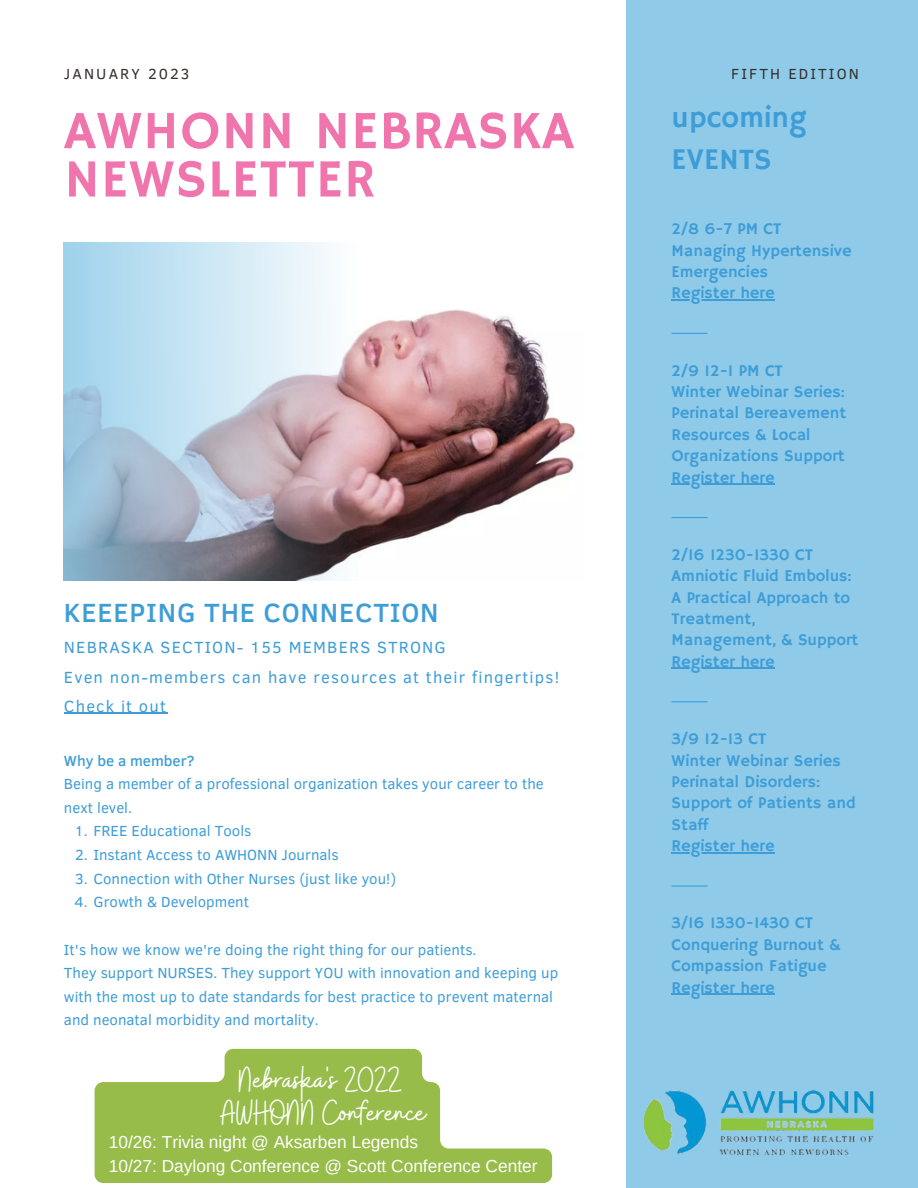
<style>
.page{position:relative;width:918px;height:1188px;background:#fff}
.page>*{position:absolute;margin:0;border:0;box-sizing:border-box;transform-origin:0 0}
.t1{font:54px/48.3px "Hammersmith One";letter-spacing:.02em;color:#f175ad}
.t2{font:35.55px/33.2px "Buffalo";color:#fff;text-align:center}
.t3{font:30px/41.7px "Hammersmith One";color:#3e9dd7}
.t4{font:500 27px "Clear Sans";letter-spacing:.03em;color:#3e9dd7}
.t5{font:17.4px/23.1px "Arimo";color:#fff}
.t6{font:16.5px/21.3px "Hammersmith One";color:#3e9dd7}
.t7{font:16.5px/29.2px "Clear Sans";letter-spacing:.07em;color:#3e9dd7}
.t8{font:15px/23.7px "Clear Sans";color:#3e9dd7}
.t9{font:15px "Clear Sans";letter-spacing:.14em;color:#37312d}
.t10{font:500 15px "Clear Sans";color:#3e9dd7}
</style>
<div class="page">
<div style="left:626px;top:0;width:292px;height:1188px;background:#8fcbe9"></div>
<hr style="left:672px;top:333px;width:36px;height:1px;background:#3e9dd7">
<hr style="left:672px;top:885px;width:36px;height:2px;background:#3e9dd7">
<hr style="left:672px;top:517px;width:36px;height:1px;background:#3e9dd7">
<hr style="left:672px;top:701px;width:36px;height:1px;background:#3e9dd7">
<hr style="left:672px;top:299px;width:103px;height:2px;background:#3e9dd7">
<hr style="left:672px;top:484px;width:103px;height:1px;background:#3e9dd7">
<hr style="left:672px;top:668px;width:103px;height:1px;background:#3e9dd7">
<hr style="left:672px;top:994px;width:103px;height:1px;background:#3e9dd7">
<hr style="left:672px;top:852px;width:103px;height:1px;background:#3e9dd7">
<img style="left:359px;top:309px;width:217px;height:243px">
<svg style="left:64px;top:242px;width:295px;height:339px;background:#b5c3d1"></svg>
<img style="left:643px;top:1090px;width:231px;height:66px">
<hr style="left:64px;top:713px;width:103px;height:1px;background:#3e9dd7">
<svg style="left:95px;top:1049px;width:457px;height:134px;fill:#97bc49"></svg>
<p class="t9" style="left:64px;top:62px;width:127px">JANUARY 2023</p>
<p class="t9" style="left:731px;top:62px;width:129px">FIFTH EDITION</p>
<h1 class="t1" style="left:64px;top:109px;width:511px">AWHONN NEBRASKA<br>NEWSLETTER</h1>
<h3 class="t4" style="left:64px;top:593px;width:376px">KEEEPING THE CONNECTION</h3>
<p class="t7" style="left:64px;top:632px;width:497px">NEBRASKA SECTION- 155 MEMBERS STRONG<br>Even non-members can have resources at their fingertips!<br>Check it out</p>
<p class="t10" style="left:64px;top:749px;width:132px">Why be a member?</p>
<p class="t8" style="left:64px;top:771px;width:481px">Being a member of a professional organization takes your career to the next level.</p>
<p class="t8" style="left:75px;top:819px;width:178px">1. FREE Educational Tools</p>
<p class="t8" style="left:75px;top:842px;width:265px">2. Instant Access to AWHONN Journals</p>
<p class="t8" style="left:75px;top:866px;width:322px">3. Connection with Other Nurses (just like you!)</p>
<p class="t8" style="left:75px;top:889px;width:176px">4. Growth &amp; Development</p>
<p class="t8" style="left:64px;top:937px;width:496px">It's how we know we're doing the right thing for our patients.<br>They support NURSES. They support YOU with innovation and keeping up with the most up to date standards for best practice to prevent maternal and neonatal morbidity and mortality.</p>
<h2 class="t2" style="left:221px;top:1065px;width:207px">Nebraska's 2022<br>AWHONN Conference</h2>
<p class="t5" style="left:109px;top:1131px;width:430px">10/26: Trivia night @ Aksarben Legends<br>10/27: Daylong Conference @ Scott Conference Center</p>
<h3 class="t3" style="left:672px;top:98px;width:137px">upcoming<br>EVENTS</h3>
<p class="t6" style="left:672px;top:219px;width:182px">2/8 6-7 PM CT<br>Managing Hypertensive<br>Emergencies<br>Register here</p>
<p class="t6" style="left:672px;top:360px;width:176px">2/9 12-1 PM CT<br>Winter Webinar Series:<br>Perinatal Bereavement<br>Resources &amp; Local<br>Organizations Support<br>Register here</p>
<p class="t6" style="left:672px;top:545px;width:188px">2/16 1230-1330 CT<br>Amniotic Fluid Embolus:<br>A Practical Approach to<br>Treatment,<br>Management, &amp; Support<br>Register here</p>
<p class="t6" style="left:672px;top:729px;width:186px">3/9 12-13 CT<br>Winter Webinar Series<br>Perinatal Disorders:<br>Support of Patients and<br>Staff<br>Register here</p>
<p class="t6" style="left:672px;top:913px;width:170px">3/16 1330-1430 CT<br>Conquering Burnout &amp;<br>Compassion Fatigue<br>Register here</p>
</div>
